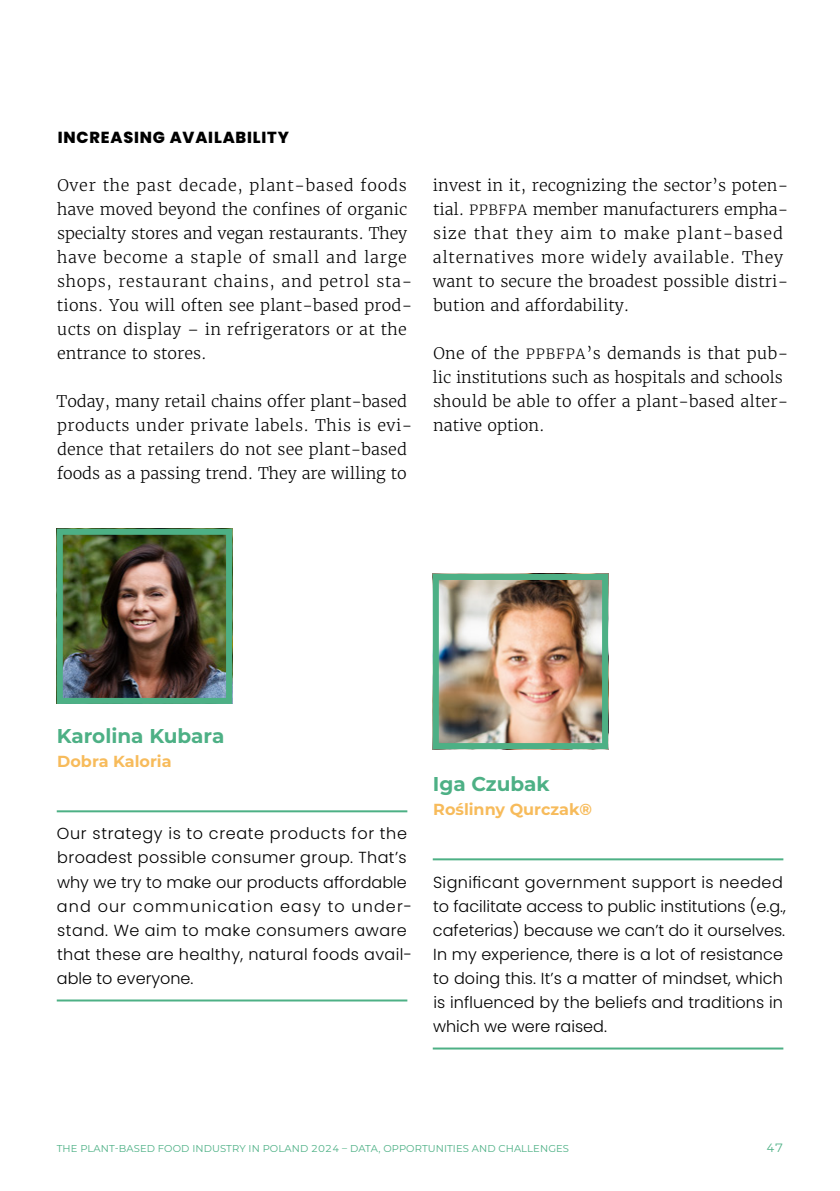
<style>
.page{position:relative;width:840px;height:1191px;background:#fff}
.page>*{position:absolute;margin:0;border:0;box-sizing:border-box;transform-origin:0 0}
.t1{font:700 20px "Montserrat";letter-spacing:-.005em;color:#4db085}
.t2{font:300 16px/24px "Merriweather";letter-spacing:.005em;color:#000}
.t3{font:300 16px/24px "Poppins";letter-spacing:.01em;color:#000}
.t4{font:700 16px "Montserrat";color:#f7bb5b}
.t5{font:800 16px "Poppins";letter-spacing:.05em;color:#000}
.t6{font:12px "Montserrat";color:#4db085}
.t7{font:10px "Montserrat";letter-spacing:.01em;color:#4db085}
.s1{font-size:14px}
</style>
<div class="page">
<hr style="left:57px;top:999px;width:350px;height:2px;background:#4db085">
<hr style="left:57px;top:810px;width:350px;height:2px;background:#4db085">
<img style="left:64px;top:536px;width:161px;height:161px">
<div style="left:57px;top:529px;width:175px;height:175px;border:6px solid #4db085"></div>
<hr style="left:432px;top:1047px;width:351px;height:2px;background:#4db085">
<hr style="left:432px;top:858px;width:351px;height:2px;background:#4db085">
<img style="left:439px;top:581px;width:161px;height:161px">
<div style="left:432px;top:574px;width:175px;height:175px;border:6px solid #4db085"></div>
<p class="t5" style="left:58px;top:128px;width:232px">INCREASING AVAILABILITY</p>
<p class="t2" style="left:57px;top:173px;width:356px">Over the past decade, plant-based foods have moved beyond the confines of organic specialty stores and vegan restaurants. They have become a staple of small and large shops, restaurant chains, and petrol sta&shy;tions. You will often see plant-based prod&shy;ucts on display – in refrigerators or at the entrance to stores.</p>
<p class="t2" style="left:57px;top:389px;width:357px">Today, many retail chains offer plant-based products under private labels. This is evi&shy;dence that retailers do not see plant-based foods as a passing trend. They are willing to</p>
<p class="t2" style="left:432px;top:173px;width:357px">invest in it, recognizing the sector’s poten&shy;tial. <span class="s1">PPBFPA</span> member manufacturers empha&shy;size that they aim to make plant-based alternatives more widely available. They want to secure the broadest possible distri&shy;bution and affordability.</p>
<p class="t2" style="left:432px;top:341px;width:357px">One of the <span class="s1">PPBFPA</span>’s demands is that pub&shy;lic institutions such as hospitals and schools should be able to offer a plant-based alter&shy;native option.</p>
<p class="t1" style="left:57px;top:722px;width:169px">Karolina Kubara</p>
<p class="t4" style="left:57px;top:750px;width:116px">Dobra Kaloria</p>
<p class="t3" style="left:57px;top:822px;width:356px">Our strategy is to create products for the broadest possible consumer group. That’s why we try to make our products affordable and our communication easy to under&shy;stand. We aim to make consumers aware that these are healthy, natural foods avail&shy;able to everyone.</p>
<p class="t1" style="left:432px;top:770px;width:118px">Iga Czubak</p>
<p class="t4" style="left:433px;top:798px;width:160px">Roślinny Qurczak®</p>
<p class="t3" style="left:432px;top:870px;width:354px">Significant government support is needed to facilitate access to public institutions (e.g., cafeterias) because we can’t do it ourselves.<br>In my experience, there is a lot of resistance to doing this. It’s a matter of mindset, which is influenced by the beliefs and traditions in which we were raised.</p>
<p class="t7" style="left:57px;top:1141px;width:513px">THE PLANT-BASED FOOD INDUSTRY IN POLAND 2024 – DATA, OPPORTUNITIES AND CHALLENGES</p>
<p class="t6" style="left:766px;top:1139px;width:18px">47</p>
</div>
